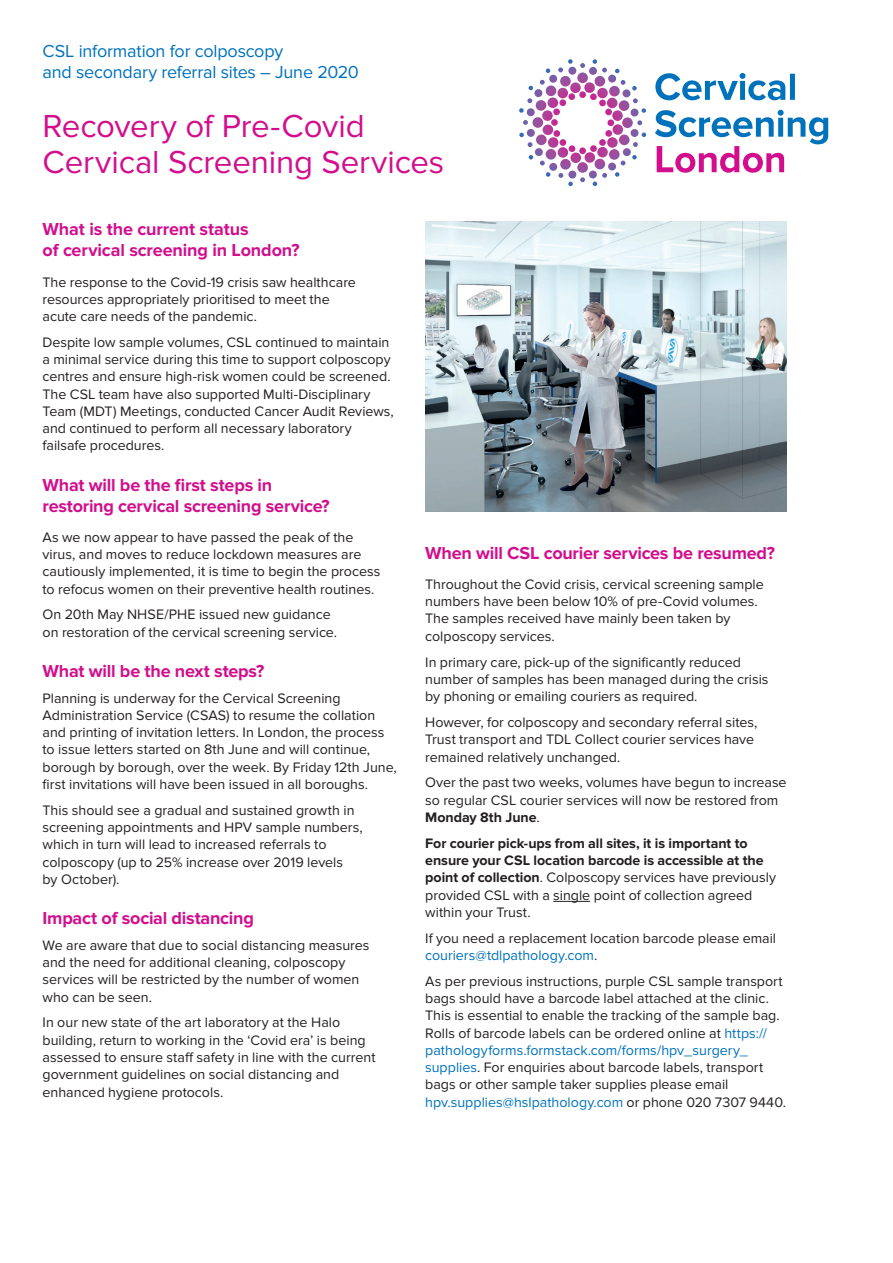
<style>
.page{position:relative;width:893px;height:1263px;background:#fff}
.page>*{position:absolute;margin:0;border:0;box-sizing:border-box;transform-origin:0 0}
.t1{font:33px/36px "Proxima Nova";letter-spacing:-.005em;color:#d20e8c}
.t2{font:700 18px/21px "Proxima Nova";letter-spacing:-.01em;color:#d20e8c}
.t3{font:18px/21.6px "Proxima Nova";letter-spacing:-.01em;color:#0072bc}
.t4{font:14.25px/17.2px "Proxima Nova";color:#231f20}
.t5{font:700 14.25px/17.2px "Proxima Nova";letter-spacing:-.005em;color:#231f20}
.s1{font-weight:700}
.s2{font-weight:400}
.s3{color:#0072bc}
</style>
<div class="page">
<hr style="left:553px;top:901px;width:37px;height:1px;background:#231f20">
<svg style="left:519px;top:59px;width:309px;height:128px"></svg>
<img style="left:425px;top:221px;width:362px;height:291px">
<p class="t3" style="left:43px;top:40px;width:318px">CSL information for colposcopy<br>and secondary referral sites – June 2020</p>
<h1 class="t1" style="left:43px;top:108px;width:403px">Recovery of Pre-Covid<br>Cervical Screening Services</h1>
<p class="t2" style="left:43px;top:219px;width:259px">What is the current status<br>of cervical screening in London?</p>
<p class="t4" style="left:43px;top:273px;width:315px">The response to the Covid-19 crisis saw healthcare resources appropriately prioritised to meet the acute care needs of the pandemic.</p>
<p class="t4" style="left:43px;top:334px;width:353px">Despite low sample volumes, CSL continued to maintain a minimal service during this time to support colposcopy centres and ensure high-risk women could be screened.<br>The CSL team have also supported Multi-Disciplinary Team (MDT) Meetings, conducted Cancer Audit Reviews, and continued to perform all necessary laboratory failsafe procedures.</p>
<p class="t2" style="left:43px;top:474px;width:289px">What will be the first steps in restoring cervical screening service?</p>
<p class="t4" style="left:43px;top:529px;width:339px">As we now appear to have passed the peak of the virus, and moves to reduce lockdown measures are cautiously implemented, it is time to begin the process to refocus women on their preventive health routines.</p>
<p class="t4" style="left:43px;top:606px;width:296px">On 20th May NHSE/PHE issued new guidance on restoration of the cervical screening service.</p>
<p class="t2" style="left:43px;top:661px;width:223px">What will be the next steps?</p>
<p class="t4" style="left:43px;top:689px;width:356px">Planning is underway for the Cervical Screening Administration Service (CSAS) to resume the collation and printing of invitation letters. In London, the process to issue letters started on 8th June and will continue, borough by borough, over the week. By Friday 12th June, first invitations will have been issued in all boroughs.</p>
<p class="t4" style="left:43px;top:802px;width:322px">This should see a gradual and sustained growth in screening appointments and HPV sample numbers, which in turn will lead to increased referrals to colposcopy (up to 25% increase over 2019 levels<br>by October).</p>
<p class="t2" style="left:43px;top:908px;width:213px">Impact of social distancing</p>
<p class="t4" style="left:43px;top:937px;width:329px">We are aware that due to social distancing measures and the need for additional cleaning, colposcopy services will be restricted by the number of women who can be seen.</p>
<p class="t4" style="left:43px;top:1014px;width:335px">In our new state of the art laboratory at the Halo building, return to working in the ‘Covid era’ is being assessed to ensure staff safety in line with the current government guidelines on social distancing and enhanced hygiene protocols.</p>
<p class="t2" style="left:425px;top:543px;width:351px">When will CSL courier services be resumed?</p>
<p class="t4" style="left:425px;top:576px;width:340px">Throughout the Covid crisis, cervical screening sample numbers have been below 10% of pre-Covid volumes.<br>The samples received have mainly been taken by colposcopy services.</p>
<p class="t4" style="left:425px;top:653px;width:345px">In primary care, pick-up of the significantly reduced number of samples has been managed during the crisis by phoning or emailing couriers as required.</p>
<p class="t4" style="left:425px;top:714px;width:334px">However, for colposcopy and secondary referral sites,<br>Trust transport and TDL Collect courier services have remained relatively unchanged.</p>
<p class="t4" style="left:425px;top:774px;width:363px">Over the past two weeks, volumes have begun to increase so regular CSL courier services will now be restored from<br><span class="s1">Monday 8th June</span>.</p>
<p class="t5" style="left:425px;top:835px;width:352px">For courier pick-ups from all sites, it is important to ensure your CSL location barcode is accessible at the point of collection<span class="s2">. Colposcopy services have previously provided CSL with a single point of collection agreed within your Trust.</span></p>
<p class="t4" style="left:425px;top:929px;width:352px">If you need a replacement location barcode please email <span class="s3">couriers@tdlpathology.com</span>.</p>
<p class="t4" style="left:425px;top:973px;width:362px">As per previous instructions, purple CSL sample transport bags should have a barcode label attached at the clinic.<br>This is essential to enable the tracking of the sample bag.<br>Rolls of barcode labels can be ordered online at <span class="s3">https:// pathologyforms.formstack.com/forms/hpv_surgery_ supplies</span>. For enquiries about barcode labels, transport bags or other sample taker supplies please email <span class="s3">hpv.supplies@hslpathology.com</span> or phone 020 7307 9440.</p>
</div>
